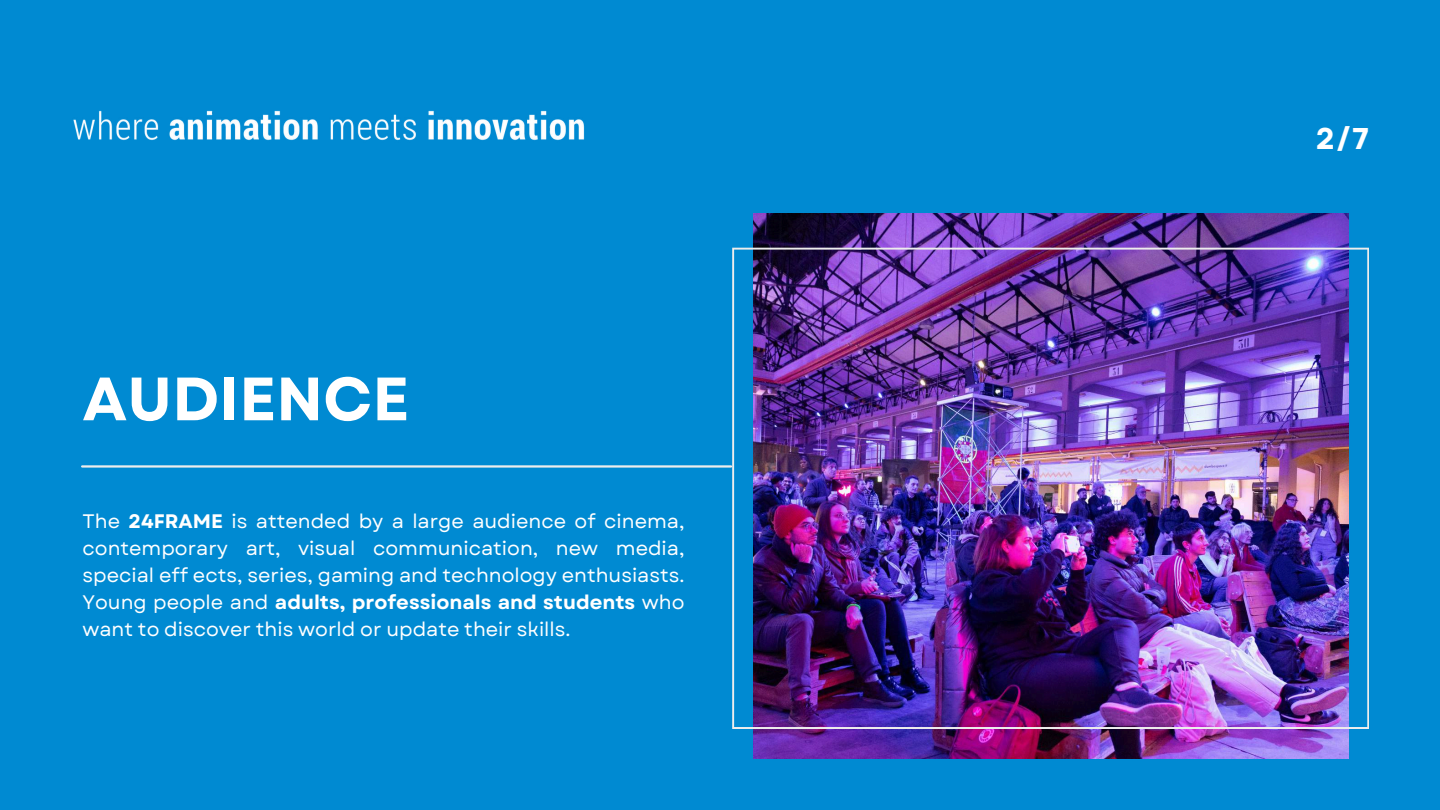
<style>
.page{position:relative;width:1440px;height:810px;background:#008ad2}
.page>*{position:absolute;margin:0;border:0;box-sizing:border-box;transform-origin:0 0}
.t1{font:700 61px "Garet";color:#fff}
.t2{font:700 30px "Garet";color:#fff}
.t3{font:19.6px/27px "Garet";color:#fff;text-align:justify}
.s1{font-weight:700}
</style>
<div class="page">
<img style="left:753px;top:213px;width:596px;height:545px">
<img style="left:732px;top:248px;width:637px;height:481px">
<hr style="left:82px;top:465px;width:649px;height:3px;background:#ededed">
<img style="left:73px;top:110px;width:512px;height:31px">
<h1 class="t1" style="left:82px;top:355px;width:328px">AUDIENCE</h1>
<p class="t3" style="left:82px;top:508px;width:604px">The <span class="s1">24FRAME</span> is attended by a large audience of cinema, contemporary art, visual communication, new media, special eff ects, series, gaming and technology enthusiasts.<br>Young people and <span class="s1">adults, professionals and students</span> who want to discover this world or update their skills.</p>
<h2 class="t2" style="left:1316px;top:117px;width:55px">2/7</h2>
</div>
